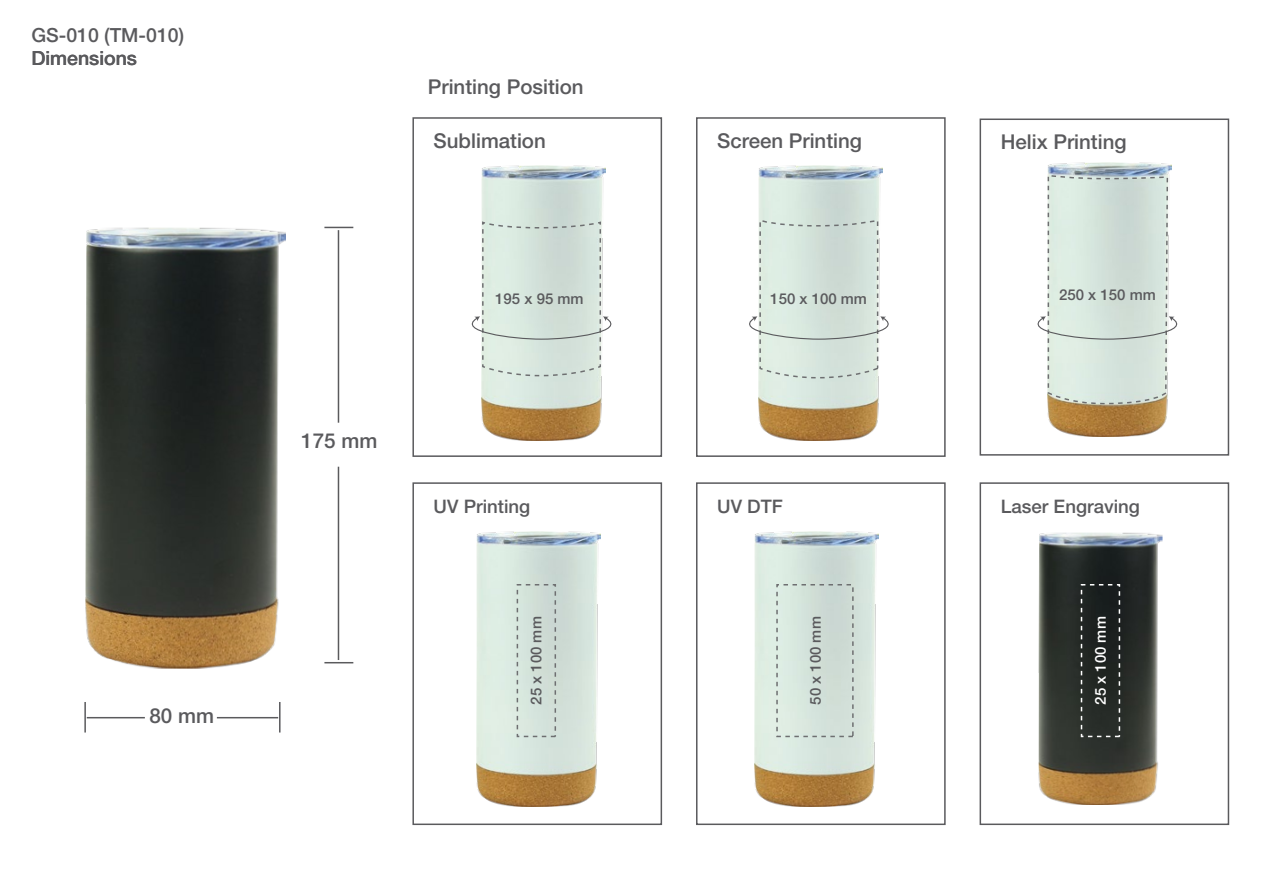
<style>
.page{position:relative;width:1263px;height:893px;background:#fff}
.page>*{position:absolute;margin:0;border:0;box-sizing:border-box;transform-origin:0 0}
.t1{font:500 20.7px "Helvetica Neue LT Std";color:#5a5a5d}
.t2{font:500 20.4px "Helvetica Neue LT Std";color:#5a5a5d}
.t3{font:500 19.5px "Helvetica Neue LT Std";color:#5a5a5d}
.t4{font:500 18.6px "Helvetica Neue LT Std";color:#5a5a5d}
.t5{font:500 15px "Helvetica Neue LT Std";color:#5a5a5d}
.t6{font:500 15px "Helvetica Neue LT Std";color:#fff}
</style>
<div class="page">
<img style="left:481px;top:165px;width:124px;height:275px">
<img style="left:1038px;top:532px;width:124px;height:273px">
<img style="left:85px;top:227px;width:201px;height:442px">
<img style="left:1047px;top:162px;width:124px;height:275px">
<hr style="left:338px;top:230px;width:1px;height:193px;background:#5a5a5d">
<hr style="left:338px;top:467px;width:1px;height:193px;background:#5a5a5d">
<svg style="left:324px;top:227px;width:29px;height:1px"></svg>
<svg style="left:324px;top:662px;width:29px;height:1px"></svg>
<hr style="left:87px;top:717px;width:58px;height:1px;background:#5a5a5d">
<hr style="left:217px;top:717px;width:61px;height:1px;background:#5a5a5d">
<hr style="left:84px;top:702px;width:2px;height:30px;background:#5a5a5d">
<hr style="left:279px;top:702px;width:2px;height:30px;background:#5a5a5d">
<div style="left:412px;top:117px;width:250px;height:340px;border:2px solid #5a5a5d"></div>
<div style="left:412px;top:482px;width:250px;height:343px;border:2px solid #5a5a5d"></div>
<div style="left:696px;top:117px;width:250px;height:340px;border:2px solid #5a5a5d"></div>
<div style="left:696px;top:482px;width:250px;height:343px;border:2px solid #5a5a5d"></div>
<div style="left:979px;top:119px;width:250px;height:337px;border:2px solid #5a5a5d"></div>
<img style="left:759px;top:165px;width:124px;height:275px">
<img style="left:476px;top:531px;width:124px;height:275px">
<div style="left:517px;top:584px;width:39px;height:153px;border:2px dashed #6e6f71"></div>
<img style="left:755px;top:531px;width:124px;height:275px">
<div style="left:776px;top:584px;width:78px;height:153px;border:2px dashed #6e6f71"></div>
<div style="left:1081px;top:584px;width:39px;height:153px;border:2px dashed #fff"></div>
<div style="left:979px;top:482px;width:250px;height:343px;border:2px solid #5a5a5d"></div>
<svg style="left:471px;top:221px;width:141px;height:156px"></svg>
<svg style="left:749px;top:219px;width:140px;height:160px"></svg>
<svg style="left:1037px;top:174px;width:141px;height:231px"></svg>
<p class="t3" style="left:31px;top:23px;width:154px">GS-010 (TM-010)</p>
<p class="t3" style="left:32px;top:46px;width:107px">Dimensions</p>
<p class="t1" style="left:149px;top:704px;width:66px">80 mm</p>
<p class="t2" style="left:428px;top:74px;width:157px">Printing Position</p>
<p class="t2" style="left:434px;top:128px;width:114px">Sublimation</p>
<p class="t2" style="left:717px;top:128px;width:146px">Screen Printing</p>
<p class="t2" style="left:1001px;top:129px;width:127px">Helix Printing</p>
<p class="t1" style="left:301px;top:428px;width:78px">175 mm</p>
<p class="t5" style="left:495px;top:290px;width:90px">195 x 95 mm</p>
<p class="t4" style="left:434px;top:495px;width:98px">UV Printing</p>
<p class="t5" style="left:770px;top:290px;width:98px">150 x 100 mm</p>
<p class="t5" style="left:1059px;top:285px;width:98px">250 x 150 mm</p>
<p class="t4" style="left:717px;top:495px;width:67px">UV DTF</p>
<p class="t4" style="left:1001px;top:495px;width:141px">Laser Engraving</p>
<p class="t5" style="left:527px;top:705px;width:90px;rotate:-90deg">25 x 100 mm</p>
<p class="t5" style="left:806px;top:705px;width:90px;rotate:-90deg">50 x 100 mm</p>
<p class="t6" style="left:1091px;top:705px;width:90px;rotate:-90deg">25 x 100 mm</p>
</div>
